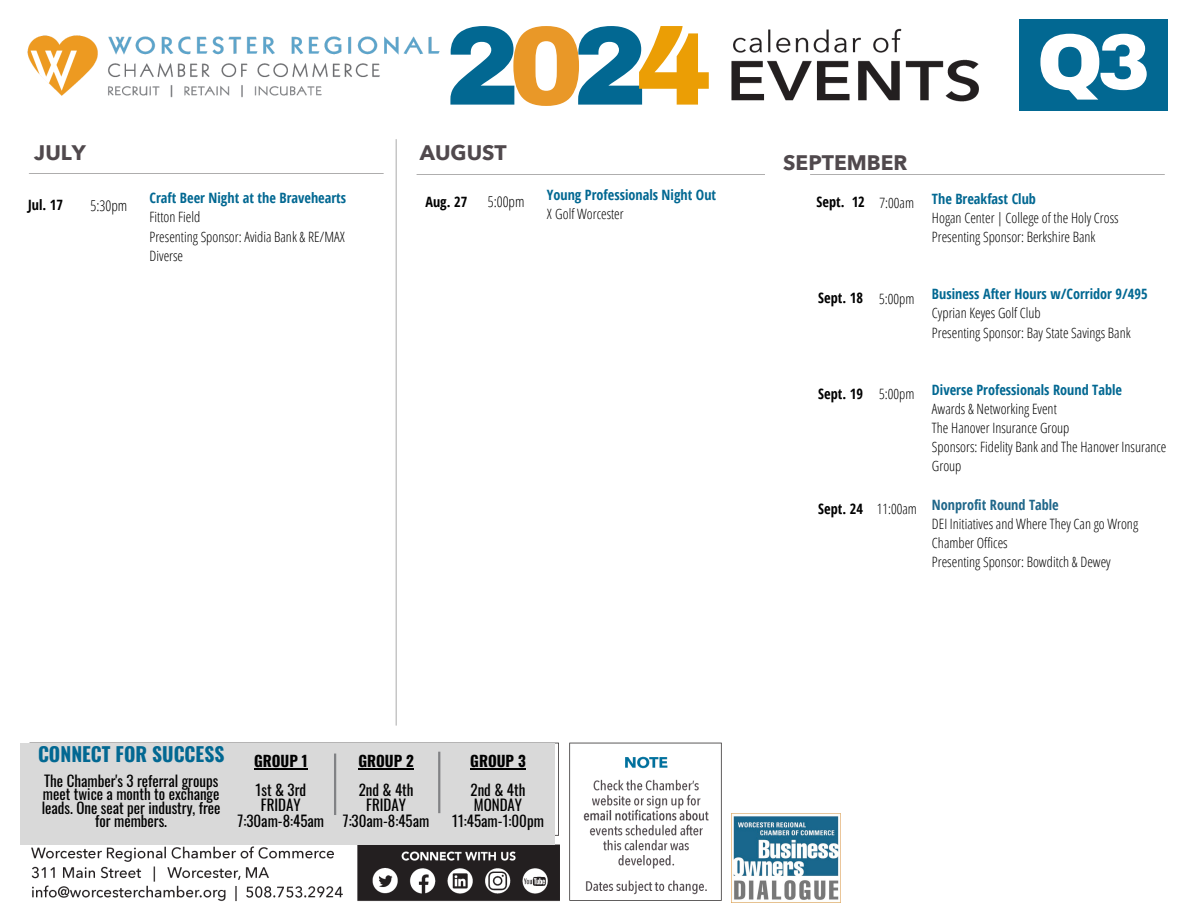
<style>
.page{position:relative;width:1188px;height:918px;background:#fff}
.page>*{position:absolute;margin:0;border:0;box-sizing:border-box;transform-origin:0 0}
.t1{font:900 112.2px "Archivo";color:#026892}
.t2{font:900 79.2px "Archivo";color:#fff}
.t3{font:700 21px "Avenir Next LT Pro";color:#50494d}
.t4{font:700 19.5px "Oswald";color:#026892}
.t5{font:15px/15.8px "Oswald";color:#000;text-align:center}
.t6{font:700 15px "Oswald";color:#000}
.t7{font:300 14.85px "Open Sans Condensed";color:#000}
.t8{font:300 14.25px/19.2px "Open Sans Condensed";color:#000}
.t9{font:700 14.25px/19.2px "Open Sans Condensed";color:#026892}
.t10{font:700 14.25px "Open Sans Condensed";color:#000}
.s1{color:#e99828}
.s2{color:#eb9e05}
.s3{font-weight:300;color:#000}
.s4{font-weight:700;color:#026892}
.s5{font-weight:700;color:#20678a}
</style>
<div class="page">
<img style="left:27px;top:28px;width:1138px;height:875px">
<div style="left:1019px;top:19px;width:149px;height:92px;background:#026892"></div>
<div style="left:766px;top:135px;width:40px;height:601px;background:#fff"></div>
<img style="left:731px;top:813px;width:109px;height:89px">
<div style="left:20px;top:743px;width:534px;height:102px;background:#d9d9d9"></div>
<hr style="left:254px;top:769px;width:54px;height:1px;background:#000">
<hr style="left:358px;top:769px;width:56px;height:1px;background:#000">
<hr style="left:470px;top:769px;width:56px;height:1px;background:#000">
<hr style="left:334px;top:754px;width:2px;height:61px;background:#818285">
<hr style="left:438px;top:752px;width:2px;height:61px;background:#818285">
<h1 class="t3" style="left:34px;top:139px;width:53px">JULY</h1>
<p class="t10" style="left:28px;top:195px;width:36px">Jul. 17</p>
<p class="t7" style="left:91px;top:195px;width:38px">5:30pm</p>
<h6 class="t1" style="left:445px;top:6px;width:268px">2<span class="s1">0</span>2<span class="s2">4</span></h6>
<h6 class="t2" style="left:1037px;top:20px;width:115px">Q3</h6>
<h4 class="t3" style="left:420px;top:139px;width:89px">AUGUST</h4>
<h6 class="t9" style="left:150px;top:188px;width:198px">Craft Beer Night at the Bravehearts</h6>
<h4 class="t10" style="left:425px;top:192px;width:43px">Aug. 27</h4>
<h6 class="t7" style="left:488px;top:192px;width:38px">5:00pm</h6>
<h6 class="t8" style="left:150px;top:207px;width:197px">Fitton Field<br>Presenting Sponsor: Avidia Bank &amp; RE/MAX<br>Diverse</h6>
<h6 class="t9" style="left:547px;top:185px;width:171px">Young Professionals Night Out<br><span class="s3">X Golf Worcester</span></h6>
<h6 class="t3" style="left:783px;top:149px;width:126px">SEPTEMBER</h6>
<h5 class="t10" style="left:817px;top:192px;width:50px">Sept. 12</h5>
<h6 class="t8" style="left:880px;top:193px;width:36px">7:00am</h6>
<h6 class="t8" style="left:932px;top:189px;width:188px"><span class="s4">The Breakfast Club<br></span>Hogan Center | College of the Holy Cross<br>Presenting Sponsor: Berkshire Bank</h6>
<h2 class="t10" style="left:818px;top:288px;width:46px">Sept. 18</h2>
<h6 class="t8" style="left:879px;top:288px;width:37px">5:00pm</h6>
<h5 class="t8" style="left:932px;top:284px;width:217px"><span class="s4">Business After Hours w/Corridor 9/495<br></span>Cyprian Keyes Golf Club<br>Presenting Sponsor: Bay State Savings Bank</h5>
<h6 class="t10" style="left:818px;top:384px;width:46px">Sept. 19</h6>
<h3 class="t8" style="left:879px;top:384px;width:37px">5:00pm</h3>
<h6 class="t10" style="left:818px;top:499px;width:46px">Sept. 24</h6>
<h4 class="t8" style="left:877px;top:499px;width:42px">11:00am</h4>
<h5 class="t8" style="left:932px;top:380px;width:236px"><span class="s4">Diverse Professionals Round Table<br></span>Awards &amp; Networking Event<br>The Hanover Insurance Group<br>Sponsors: Fidelity Bank and The Hanover Insurance<br>Group</h5>
<h5 class="t8" style="left:932px;top:495px;width:208px"><span class="s5">Nonprofit Round Table<br></span>DEI Initiatives and Where They Can go Wrong<br>Chamber Offices<br>Presenting Sponsor: Bowditch &amp; Dewey</h5>
<h3 class="t4" style="left:38px;top:739px;width:188px">CONNECT FOR SUCCESS</h3>
<h5 class="t5" style="left:42px;top:773px;width:180px;line-height:13.5px">The Chamber's 3 referral groups meet twice a month to exchange leads. One seat per industry, free for members.</h5>
<h6 class="t6" style="left:254px;top:750px;width:55px">GROUP 1</h6>
<h6 class="t5" style="left:238px;top:781px;width:88px">1st &amp; 3rd<br>FRIDAY<br>7:30am-8:45am</h6>
<h3 class="t6" style="left:358px;top:750px;width:57px">GROUP 2</h3>
<h6 class="t5" style="left:343px;top:781px;width:88px">2nd &amp; 4th<br>FRIDAY<br>7:30am-8:45am</h6>
<h6 class="t6" style="left:470px;top:750px;width:57px">GROUP 3</h6>
<h6 class="t5" style="left:452px;top:781px;width:93px">2nd &amp; 4th<br>MONDAY<br>11:45am-1:00pm</h6>
</div>
